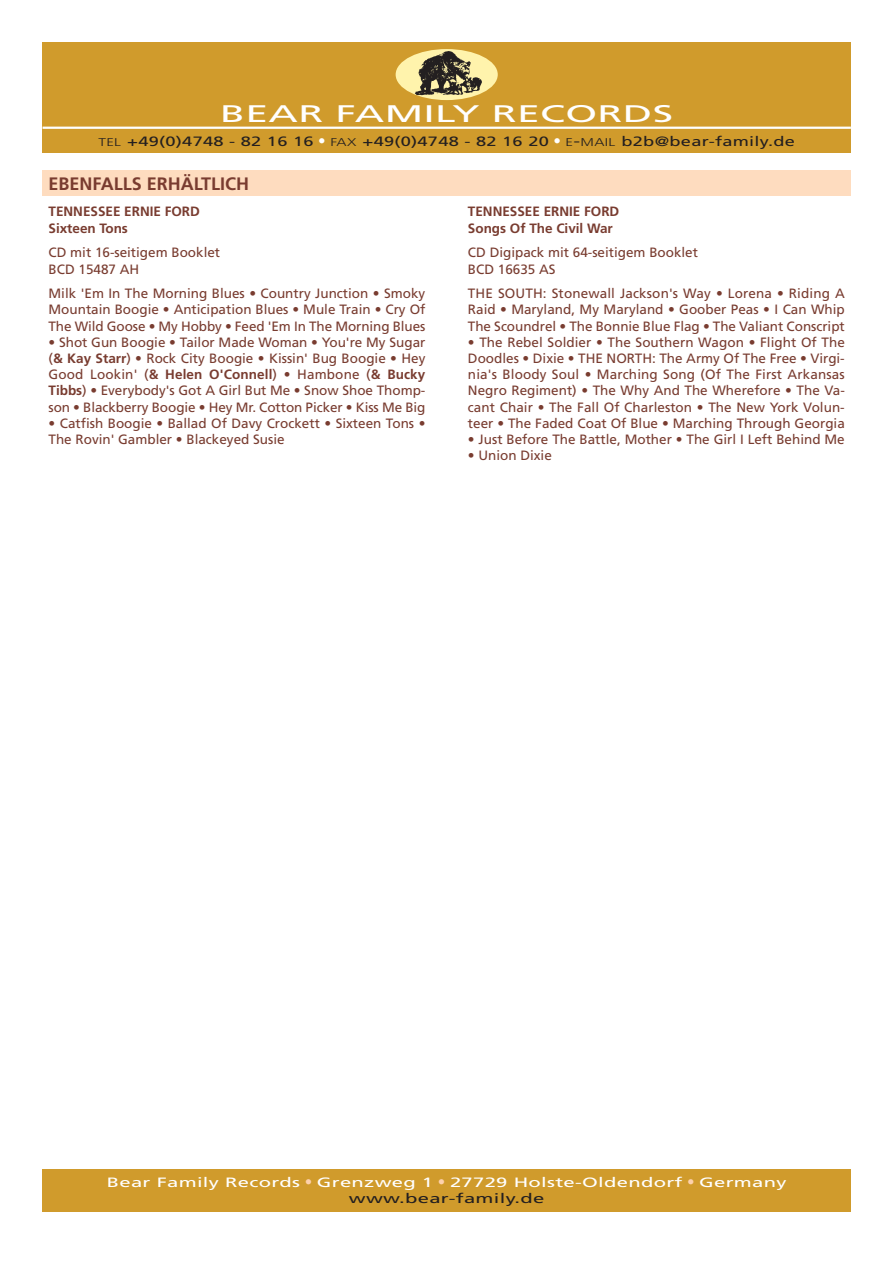
<style>
.page{position:relative;width:893px;height:1263px;background:#fff}
.page>*{position:absolute;margin:0;border:0;box-sizing:border-box;transform-origin:0 0}
.t1{font:24px "Frutiger";letter-spacing:.01em;color:#fff;scale:1.7 1}
.t2{font:700 18px "Frutiger";color:#793c30}
.t3{font:13.5px/16.2px "Frutiger";color:#793c30;text-align:justify}
.t4{font:13.5px/16.5px "Frutiger";letter-spacing:.015em;color:#fff;text-align:center;scale:1.5 1}
.t5{font:13.5px "Frutiger";letter-spacing:.015em;color:#231f20;scale:1.35 1}
.t6{font:700 13.5px/16.2px "Frutiger";color:#793c30}
.s1{font-weight:300;font-size:11.25px}
.s2{font-weight:300;font-size:15px;color:#fff}
.s3{font-weight:300;font-size:15px}
.s4{font-weight:700}
.s5{font-weight:300;font-size:15px;color:#fdd1ad}
.s6{color:#231f20}
</style>
<div class="page">
<div style="left:43px;top:43px;width:807px;height:110px;background:#d09b2c"></div>
<div style="left:395px;top:49px;width:102px;height:51px;background:#fff3ac;border-radius:50%"></div>
<img style="left:413px;top:49px;width:69px;height:49px">
<hr style="left:43px;top:127px;width:807px;height:2px;background:#fff">
<div style="left:43px;top:1169px;width:807px;height:43px;background:#d09b2c"></div>
<div style="left:43px;top:170px;width:807px;height:26px;background:#fedcbf"></div>
<h1 class="t1" style="left:220px;top:103px;width:268px">BEAR FAMILY RECORDS</h1>
<p class="t5" style="left:98px;top:135px;width:517px"><span class="s1">TEL</span> +49(0)4748 - 82 16 16 <span class="s2">•</span> <span class="s1">FAX</span> +49(0)4748 - 82 16 20 <span class="s2">•</span> <span class="s1">E</span><span class="s3">-</span><span class="s1">MAIL</span> b2b@bear-family.de</p>
<h2 class="t2" style="left:49px;top:176px;width:202px">EBENFALLS ERHÄLTLICH</h2>
<p class="t6" style="left:49px;top:204px;width:153px">TENNESSEE ERNIE FORD<br>Sixteen Tons</p>
<p class="t3" style="left:49px;top:245px;width:173px">CD mit 16-seitigem Booklet<br>BCD 15487 AH</p>
<p class="t3" style="left:49px;top:286px;width:378px">Milk 'Em In The Morning Blues • Country Junction • Smoky Mountain Boogie • Anticipation Blues • Mule Train • Cry Of The Wild Goose • My Hobby • Feed 'Em In The Morning Blues</p>
<p class="t3" style="left:49px;top:335px;width:378px">• Shot Gun Boogie • Tailor Made Woman • You're My Sugar (<span class="s4">&amp; Kay Starr</span>) • Rock City Boogie • Kissin' Bug Boogie • Hey Good Lookin' (<span class="s4">&amp; Helen O'Connell</span>) • Hambone (<span class="s4">&amp; Bucky Tibbs</span>) • Everybody's Got A Girl But Me • Snow Shoe Thomp&shy;son • Blackberry Boogie • Hey Mr. Cotton Picker • Kiss Me Big</p>
<p class="t3" style="left:49px;top:416px;width:378px">• Catfish Boogie • Ballad Of Davy Crockett • Sixteen Tons •<br>The Rovin' Gambler • Blackeyed Susie</p>
<p class="t6" style="left:468px;top:204px;width:153px">TENNESSEE ERNIE FORD<br>Songs Of The Civil War</p>
<p class="t3" style="left:468px;top:245px;width:231px">CD Digipack mit 64-seitigem Booklet<br>BCD 16635 AS</p>
<p class="t3" style="left:468px;top:286px;width:378px">THE SOUTH: Stonewall Jackson's Way • Lorena • Riding A Raid • Maryland, My Maryland • Goober Peas • I Can Whip The Scoundrel • The Bonnie Blue Flag • The Valiant Conscript</p>
<p class="t3" style="left:468px;top:335px;width:378px">• The Rebel Soldier • The Southern Wagon • Flight Of The Doodles • Dixie • THE NORTH: The Army Of The Free • Virgi&shy;nia's Bloody Soul • Marching Song (Of The First Arkansas Negro Regiment) • The Why And The Wherefore • The Va&shy;cant Chair • The Fall Of Charleston • The New York Volun&shy;teer • The Faded Coat Of Blue • Marching Through Georgia</p>
<p class="t3" style="left:468px;top:432px;width:378px">• Just Before The Battle, Mother • The Girl I Left Behind Me</p>
<p class="t3" style="left:468px;top:448px;width:85px">• Union Dixie</p>
<p class="t4" style="left:107px;top:1174px;width:454px">Bear Family Records <span class="s5">•</span> Grenzweg 1 <span class="s5">•</span> 27729 Holste-Oldendorf <span class="s5">•</span> Germany <span class="s6">www.bear-family.de</span></p>
</div>
